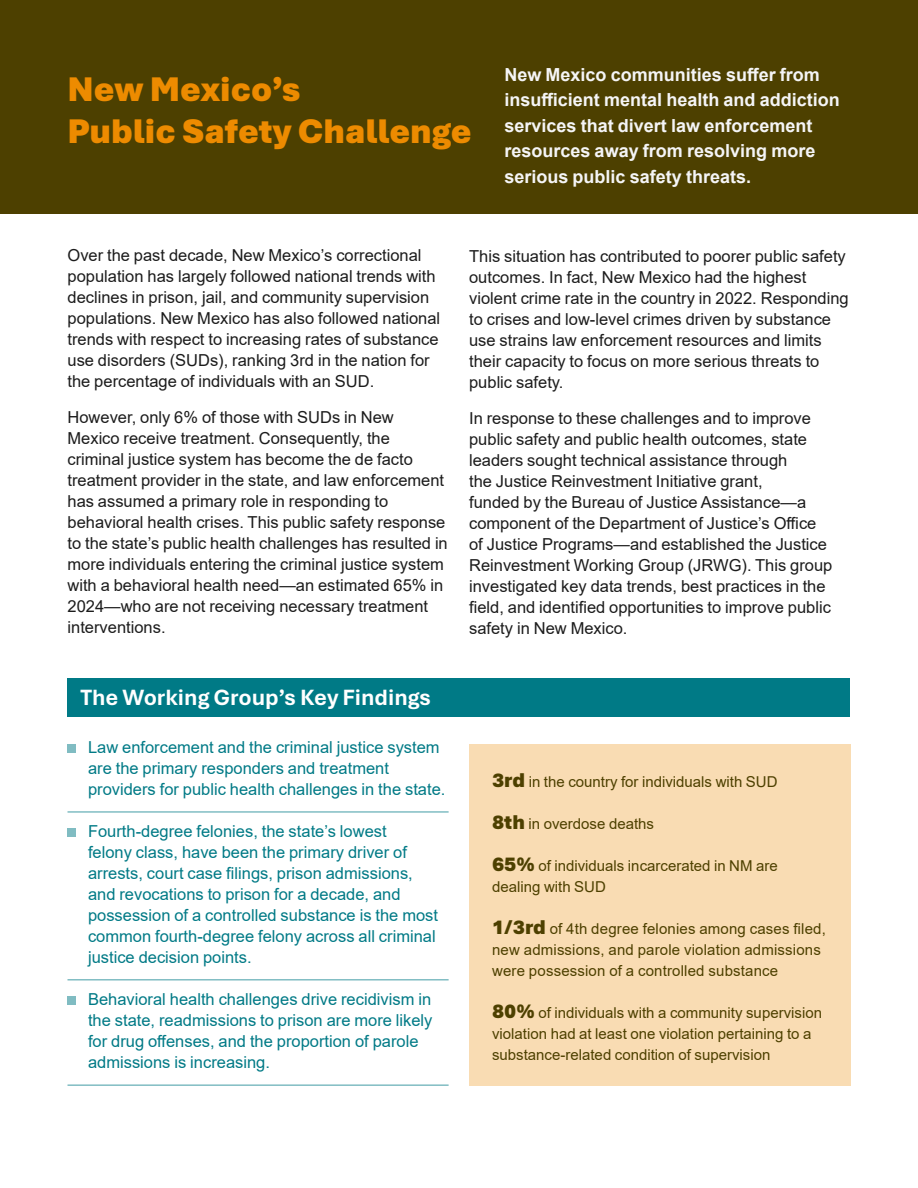
<style>
.page{position:relative;width:918px;height:1188px;background:#fff}
.page>*{position:absolute;margin:0;border:0;box-sizing:border-box;transform-origin:0 0}
.t1{font:900 36px "Aptos";color:#ed8b00}
.t2{font:700 23.25px "Aptos";color:#fff}
.t3{font:700 18px/25.5px "Arial";color:#f5f5f6}
.t4{font:16.5px/21px "Arial";color:#1c1c1c}
.t5{font:16.5px/21px "Arial";color:#007a86}
.t6{font:15px/21px "Arial";color:#4d4000}
.s1{font-family:"Aptos";font-weight:900;font-size:21px}
</style>
<div class="page">
<div style="left:0;top:0;width:918px;height:214px;background:#4d4000"></div>
<div style="left:68px;top:679px;width:782px;height:38px;background:#007a86"></div>
<div style="left:469px;top:744px;width:381px;height:342px;background:#f9dcb3"></div>
<div style="left:68px;top:745px;width:8px;height:8px;background:#80bcc2"></div>
<div style="left:68px;top:828px;width:8px;height:9px;background:#80bcc2"></div>
<div style="left:68px;top:996px;width:8px;height:9px;background:#80bcc2"></div>
<hr style="left:68px;top:811px;width:381px;height:2px;background:#007a86">
<hr style="left:68px;top:979px;width:381px;height:2px;background:#007a86">
<hr style="left:68px;top:1084px;width:381px;height:2px;background:#007a86">
<p class="t1" style="left:68px;top:65px;width:235px">New Mexico’s</p>
<p class="t1" style="left:68px;top:107px;width:406px">Public Safety Challenge</p>
<p class="t3" style="left:504px;top:62px;width:337px">New Mexico communities suffer from insufficient mental health and addiction services that divert law enforcement resources away from resolving more serious public safety threats.</p>
<p class="t4" style="left:68px;top:245px;width:374px">Over the past decade, New Mexico’s correctional population has largely followed national trends with declines in prison, jail, and community supervision populations. New Mexico has also followed national trends with respect to increasing rates of substance use disorders (SUDs), ranking 3rd in the nation for the percentage of individuals with an SUD.</p>
<p class="t4" style="left:68px;top:407px;width:382px">However, only 6% of those with SUDs in New Mexico receive treatment. Consequently, the criminal justice system has become the de facto treatment provider in the state, and law enforcement has assumed a primary role in responding to behavioral health crises. This public safety response to the state’s public health challenges has resulted in more individuals entering the criminal justice system with a behavioral health need—an estimated 65% in 2024—who are not receiving necessary treatment interventions.</p>
<p class="t2" style="left:80px;top:682px;width:352px">The Working Group’s Key Findings</p>
<p class="t5" style="left:88px;top:737px;width:359px">Law enforcement and the criminal justice system are the primary responders and treatment providers for public health challenges in the state.</p>
<p class="t5" style="left:88px;top:821px;width:352px">Fourth-degree felonies, the state’s lowest<br>felony class, have been the primary driver of arrests, court case filings, prison admissions, and revocations to prison for a decade, and possession of a controlled substance is the most common fourth-degree felony across all criminal justice decision points.</p>
<p class="t5" style="left:88px;top:989px;width:346px">Behavioral health challenges drive recidivism in the state, readmissions to prison are more likely for drug offenses, and the proportion of parole admissions is increasing.</p>
<p class="t4" style="left:469px;top:245px;width:381px">This situation has contributed to poorer public safety outcomes. In fact, New Mexico had the highest violent crime rate in the country in 2022. Responding to crises and low-level crimes driven by substance use strains law enforcement resources and limits their capacity to focus on more serious threats to public safety.</p>
<p class="t4" style="left:469px;top:407px;width:365px">In response to these challenges and to improve public safety and public health outcomes, state leaders sought technical assistance through<br>the Justice Reinvestment Initiative grant,<br>funded by the Bureau of Justice Assistance—a component of the Department of Justice’s Office of Justice Programs—and established the Justice Reinvestment Working Group (JRWG). This group investigated key data trends, best practices in the field, and identified opportunities to improve public safety in New Mexico.</p>
<p class="t6" style="left:492px;top:771px;width:287px"><span class="s1">3rd</span> in the country for individuals with SUD</p>
<p class="t6" style="left:492px;top:813px;width:163px"><span class="s1">8th</span> in overdose deaths</p>
<p class="t6" style="left:492px;top:855px;width:287px"><span class="s1">65%</span> of individuals incarcerated in NM are dealing with SUD</p>
<p class="t6" style="left:492px;top:918px;width:335px"><span class="s1">1/3rd</span> of 4th degree felonies among cases filed, new admissions, and parole violation admissions were possession of a controlled substance</p>
<p class="t6" style="left:492px;top:1002px;width:331px"><span class="s1">80%</span> of individuals with a community supervision violation had at least one violation pertaining to a substance-related condition of supervision</p>
</div>
